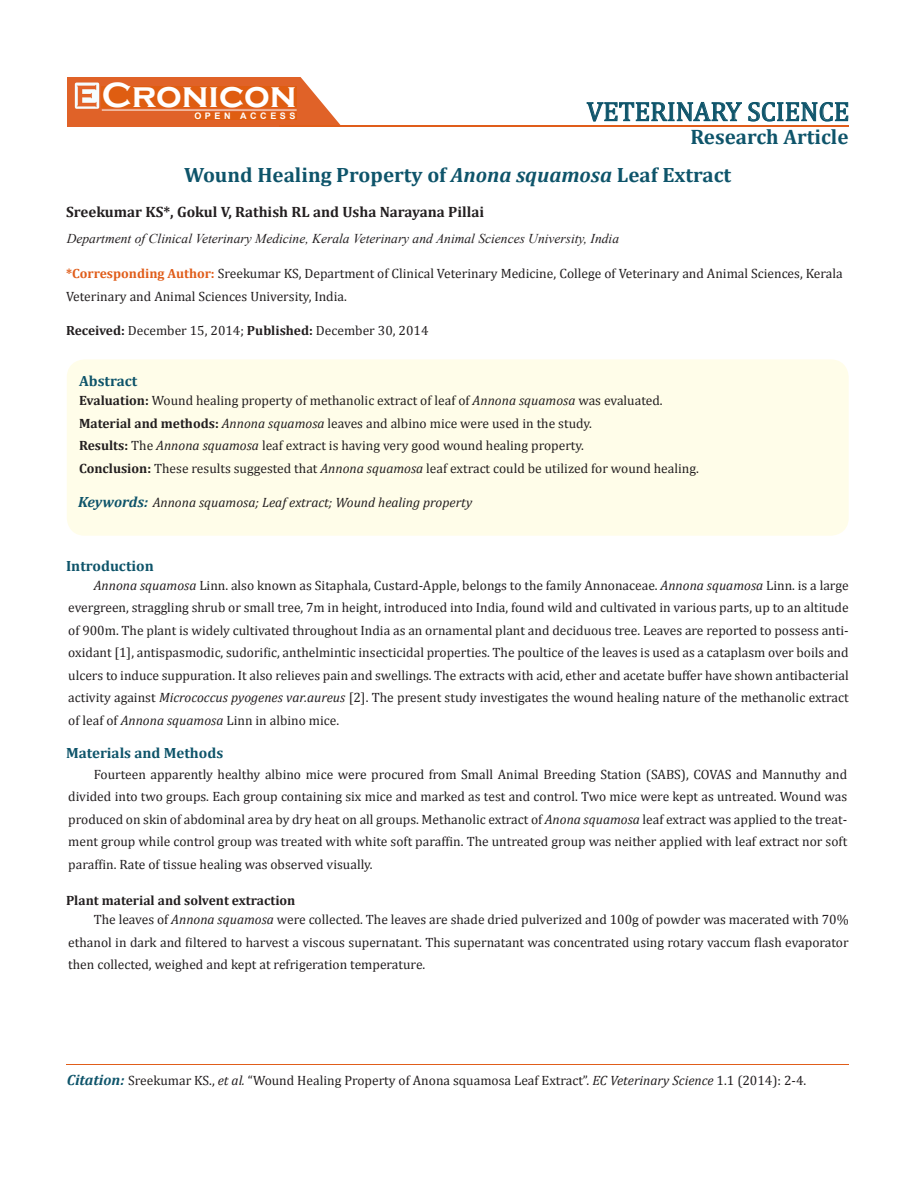
<style>
.page{position:relative;width:917px;height:1190px;background:#fff}
.page>*{position:absolute;margin:0;border:0;box-sizing:border-box;transform-origin:0 0}
.t1{font:700 36px "Copperplate Gothic";color:#fff}
.t2{font:27px "Cambria";color:#0e546a}
.t3{font:700 21px "Cambria";color:#0e546a}
.t4{font:700 20.85px "Cambria";color:#0e546a}
.t5{font:700 15px "Cambria";color:#231f20}
.t6{font:700 14.85px "Cambria";color:#0e546a}
.t7{font:13.5px/22.5px "Cambria";color:#231f20;text-align:justify}
.t8{font:italic 13.5px "Times New Roman";color:#231f20}
.t9{font:italic 13.5px "Cambria";color:#231f20}
.t10{font:700 13.5px "Cambria";color:#231f20}
.t11{font:13.35px "Cambria";color:#231f20}
.t12{font:700 9px "Arial";letter-spacing:.4em;color:#fff}
.s1{font-style:italic}
.s2{font-weight:700;font-size:13.35px;color:#e05d1a}
.s3{font-weight:700}
.s4{font-weight:700;font-size:14.85px;color:#0e546a}
.s5{font-weight:700;font-style:italic;font-size:14.85px;color:#0e546a}
</style>
<div class="page">
<div style="left:67px;top:77px;width:290px;height:49px;background:#e06228"></div>
<svg style="left:300px;top:77px;width:57px;height:48px"></svg>
<img style="left:75px;top:82px;width:24px;height:27px">
<div style="left:102px;top:86px;width:195px;height:22px;background:#df5d11"></div>
<div style="left:194px;top:112px;width:103px;height:8px;background:#df5d11"></div>
<svg style="left:586px;top:102px;width:156px;height:20px"></svg>
<svg style="left:748px;top:102px;width:100px;height:20px"></svg>
<hr style="left:102px;top:110px;width:194px;height:1px;background:#fff">
<div style="left:71px;top:363px;width:774px;height:169px;background:#fffde9;border-radius:14px"></div>
<div style="left:67px;top:359px;width:781px;height:176px;border:8px solid #fffde9;border-radius:14px"></div>
<hr style="left:279px;top:125px;width:569px;height:1px;background:#e05d1a">
<hr style="left:67px;top:1064px;width:781px;height:1px;background:#e05d1a">
<p class="t1" style="left:102px;top:75px;width:196px">Cronicon</p>
<p class="t12" style="left:194px;top:110px;width:103px">OPEN ACCESS</p>
<p class="t2" style="left:586px;top:96px;width:264px">VETERINARY SCIENCE</p>
<p class="t3" style="left:690px;top:122px;width:160px">Research Article</p>
<p class="t4" style="left:184px;top:160px;width:548px">Wound Healing Property of <span class="s1">Anona squamosa</span> Leaf Extract</p>
<p class="t5" style="left:66px;top:201px;width:419px">Sreekumar KS*, Gokul V, Rathish RL and Usha Narayana Pillai</p>
<p class="t8" style="left:67px;top:230px;width:554px">Department of Clinical Veterinary Medicine, Kerala Veterinary and Animal Sciences University, India</p>
<p class="t7" style="left:66px;top:262px;width:778px"><span class="s2">*Corresponding Author:</span> Sreekumar KS, Department of Clinical Veterinary Medicine, College of Veterinary and Animal Sciences, Kerala<br>Veterinary and Animal Sciences University, India.</p>
<p class="t11" style="left:66px;top:323px;width:364px"><span class="s3">Received:</span> December 15, 2014; <span class="s3">Published:</span> December 30, 2014</p>
<p class="t6" style="left:79px;top:370px;width:60px">Abstract</p>
<p class="t7" style="left:79px;top:389px;width:585px"><span class="s3">Evaluation:</span> Wound healing property of methanolic extract of leaf of <span class="s1">Annona squamosa</span> was evaluated.</p>
<p class="t7" style="left:79px;top:412px;width:514px"><span class="s3">Material and methods:</span> <span class="s1">Annona squamosa</span> leaves and albino mice were used in the study.</p>
<p class="t7" style="left:79px;top:434px;width:506px"><span class="s3">Results:</span> The <span class="s1">Annona squamosa</span> leaf extract is having very good wound healing property.</p>
<p class="t7" style="left:79px;top:457px;width:621px"><span class="s3">Conclusion:</span> These results suggested that <span class="s1">Annona squamosa</span> leaf extract could be utilized for wound healing.</p>
<p class="t9" style="left:78px;top:493px;width:396px"><span class="s4">Keywords:</span> Annona squamosa; Leaf extract; Wound healing property</p>
<p class="t6" style="left:66px;top:555px;width:89px">Introduction</p>
<p class="t7" style="left:68px;top:574px;width:781px;text-indent:26px"><span class="s1">Annona squamosa</span> Linn. also known as Sitaphala, Custard-Apple, belongs to the family Annonaceae. <span class="s1">Annona squamosa</span> Linn. is a large evergreen, straggling shrub or small tree, 7m in height, introduced into India, found wild and cultivated in various parts, up to an altitude of 900m. The plant is widely cultivated throughout India as an ornamental plant and deciduous tree. Leaves are reported to possess anti&shy;oxidant [1], antispasmodic, sudorific, anthelmintic insecticidal properties. The poultice of the leaves is used as a cataplasm over boils and ulcers to induce suppuration. It also relieves pain and swellings. The extracts with acid, ether and acetate buffer have shown antibacterial activity against <span class="s1">Micrococcus pyogenes var.aureus</span> [2]. The present study investigates the wound healing nature of the methanolic extract of leaf of <span class="s1">Annona squamosa</span> Linn in albino mice.</p>
<p class="t6" style="left:66px;top:742px;width:159px">Materials and Methods</p>
<p class="t7" style="left:68px;top:763px;width:780px;text-indent:26px">Fourteen apparently healthy albino mice were procured from Small Animal Breeding Station (SABS), COVAS and Mannuthy and divided into two groups. Each group containing six mice and marked as test and control. Two mice were kept as untreated. Wound was produced on skin of abdominal area by dry heat on all groups. Methanolic extract of <span class="s1">Anona squamosa</span> leaf extract was applied to the treat&shy;ment group while control group was treated with white soft paraffin. The untreated group was neither applied with leaf extract nor soft paraffin. Rate of tissue healing was observed visually.</p>
<p class="t10" style="left:66px;top:890px;width:231px">Plant material and solvent extraction</p>
<p class="t7" style="left:68px;top:908px;width:782px;text-indent:26px">The leaves of <span class="s1">Annona squamosa</span> were collected. The leaves are shade dried pulverized and 100g of powder was macerated with 70% ethanol in dark and filtered to harvest a viscous supernatant. This supernatant was concentrated using rotary vaccum flash evaporator then collected, weighed and kept at refrigeration temperature.</p>
<p class="t7" style="left:67px;top:1068px;width:741px"><span class="s5">Citation:</span> Sreekumar KS., <span class="s1">et al.</span> “Wound Healing Property of Anona squamosa Leaf Extract”. <span class="s1">EC Veterinary Science</span> 1.1 (2014): 2-4.</p>
</div>
